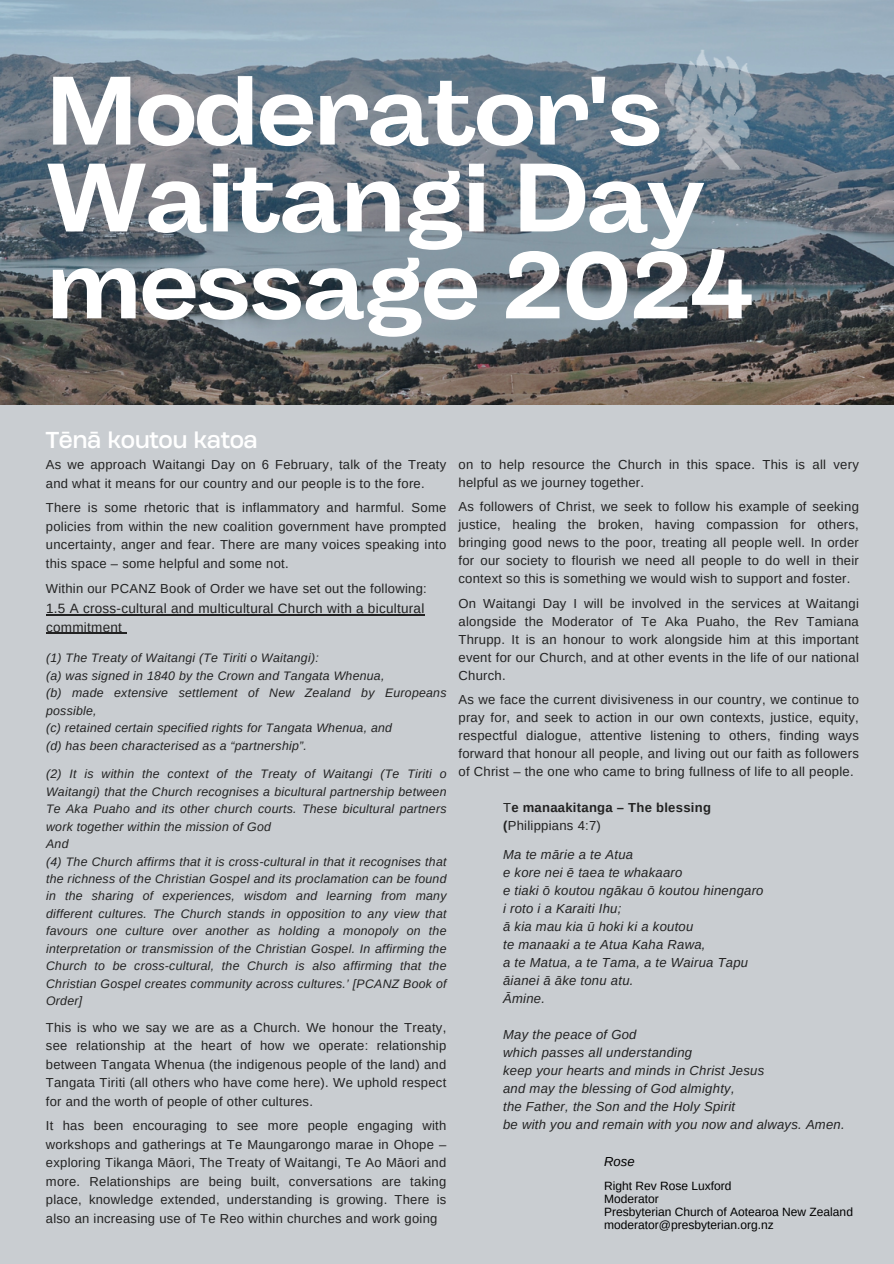
<style>
.page{position:relative;width:894px;height:1264px;background:#fff}
.page>*{position:absolute;margin:0;border:0;box-sizing:border-box;transform-origin:0 0}
.t1{font:700 96.9px/86.8px "Body Grotesque Fit";letter-spacing:-.02em;color:#fff}
.t2{font:21.6px "Heading Now 74";letter-spacing:-.02em;color:#fff}
.t3{font:13.5px/18.5px "Arimo";letter-spacing:.02em;color:#222}
.t4{font:13.05px/18.5px "Arimo";letter-spacing:.02em;color:#222;text-align:justify}
.t5{font:italic 13.05px/18px "Arimo";letter-spacing:.02em;color:#222}
.t6{font:700 13.05px/18px "Arimo";letter-spacing:.02em;color:#222}
.t7{font:italic 13.05px "Arimo";color:#000}
.t8{font:italic 12.3px/17.4px "Arimo";letter-spacing:.02em;color:#222}
.t9{font:12px "Arimo";color:#000}
.s1{font-weight:400}
</style>
<div class="page">
<div style="left:0;top:0;width:893px;height:1263px;background:#c9cdd1"></div>
<img style="left:0;top:0;width:893px;height:404px">
<img style="left:658px;top:42px;width:111px;height:136px">
<hr style="left:46px;top:614px;width:378px;height:1px;background:#222">
<hr style="left:46px;top:632px;width:76px;height:1px;background:#222">
<p class="t1" style="left:46px;top:75px;width:709px">Moderator's<br>Waitangi Day message 2024</p>
<h1 class="t2" style="left:46px;top:426px;width:213px">Tēnā koutou katoa</h1>
<h2 class="t4" style="left:46px;top:455px;width:402px">As we approach Waitangi Day on 6 February, talk of the Treaty and what it means for our country and our people is to the fore.</h2>
<h3 class="t4" style="left:46px;top:498px;width:402px">There is some rhetoric that is inflammatory and harmful. Some policies from within the new coalition government have prompted uncertainty, anger and fear. There are many voices speaking into this space – some helpful and some not.</h3>
<h3 class="t4" style="left:46px;top:579px;width:382px">Within our PCANZ Book of Order we have set out the following:</h3>
<h3 class="t3" style="left:46px;top:599px;width:379px">1.5 A cross-cultural and multicultural Church with a bicultural commitment</h3>
<h3 class="t8" style="left:46px;top:649px;width:402px">(1) The Treaty of Waitangi (Te Tiriti o Waitangi):<br>(a) was signed in 1840 by the Crown and Tangata Whenua,<br>(b) made extensive settlement of New Zealand by Europeans possible,<br>(c) retained certain specified rights for Tangata Whenua, and<br>(d) has been characterised as a “partnership”.</h3>
<h3 class="t8" style="left:46px;top:765px;width:402px">(2) It is within the context of the Treaty of Waitangi (Te Tiriti o Waitangi) that the Church recognises a bicultural partnership between Te Aka Puaho and its other church courts. These bicultural partners work together within the mission of God<br>And<br>(4) The Church affirms that it is cross-cultural in that it recognises that the richness of the Christian Gospel and its proclamation can be found in the sharing of experiences, wisdom and learning from many different cultures. The Church stands in opposition to any view that favours one culture over another as holding a monopoly on the interpretation or transmission of the Christian Gospel. In affirming the Church to be cross-cultural, the Church is also affirming that the Christian Gospel creates community across cultures.’ [PCANZ Book of Order]</h3>
<h3 class="t4" style="left:46px;top:1018px;width:402px">This is who we say we are as a Church. We honour the Treaty, see relationship at the heart of how we operate: relationship between Tangata Whenua (the indigenous people of the land) and Tangata Tiriti (all others who have come here). We uphold respect for and the worth of people of other cultures.</h3>
<h3 class="t4" style="left:46px;top:1116px;width:402px">It has been encouraging to see more people engaging with workshops and gatherings at Te Maungarongo marae in Ohope – exploring Tikanga Māori, The Treaty of Waitangi, Te Ao Māori and more. Relationships are being built, conversations are taking place, knowledge extended, understanding is growing. There is also an increasing use of Te Reo within churches and work going</h3>
<h3 class="t4" style="left:458px;top:455px;width:402px;line-height:18px">on to help resource the Church in this space. This is all very helpful as we journey together.</h3>
<h3 class="t4" style="left:458px;top:497px;width:402px;line-height:18px">As followers of Christ, we seek to follow his example of seeking justice, healing the broken, having compassion for others, bringing good news to the poor, treating all people well. In order for our society to flourish we need all people to do well in their context so this is something we would wish to support and foster.</h3>
<h3 class="t4" style="left:458px;top:594px;width:402px;line-height:18px">On Waitangi Day I will be involved in the services at Waitangi alongside the Moderator of Te Aka Puaho, the Rev Tamiana Thrupp. It is an honour to work alongside him at this important event for our Church, and at other events in the life of our national Church.</h3>
<h3 class="t4" style="left:458px;top:690px;width:402px;line-height:18px">As we face the current divisiveness in our country, we continue to pray for, and seek to action in our own contexts, justice, equity, respectful dialogue, attentive listening to others, finding ways forward that honour all people, and living out our faith as followers of Christ – the one who came to bring fullness of life to all people.</h3>
<p class="t6" style="left:503px;top:798px;width:209px"><span class="s1">T</span>e manaakitanga – The blessing (<span class="s1">Philippians 4:7)</span></p>
<p class="t5" style="left:503px;top:845px;width:262px">Ma te mārie a te Atua<br>e kore nei ē taea te whakaaro<br>e tiaki ō koutou ngākau ō koutou hinengaro i roto i a Karaiti Ihu;<br>ā kia mau kia ū hoki ki a koutou<br>te manaaki a te Atua Kaha Rawa,<br>a te Matua, a te Tama, a te Wairua Tapu āianei ā āke tonu atu.<br>Āmine.</p>
<p class="t5" style="left:503px;top:1025px;width:343px">May the peace of God<br>which passes all understanding<br>keep your hearts and minds in Christ Jesus<br>and may the blessing of God almighty,<br>the Father, the Son and the Holy Spirit<br>be with you and remain with you now and always. Amen.</p>
<h3 class="t7" style="left:604px;top:1153px;width:32px">Rose</h3>
<h3 class="t9" style="left:604px;top:1178px;width:129px">Right Rev Rose Luxford</h3>
<h3 class="t9" style="left:604px;top:1191px;width:56px">Moderator</h3>
<h3 class="t9" style="left:604px;top:1204px;width:250px">Presbyterian Church of Aotearoa New Zealand</h3>
<h3 class="t9" style="left:604px;top:1217px;width:171px">moderator@presbyterian.org.nz</h3>
</div>
